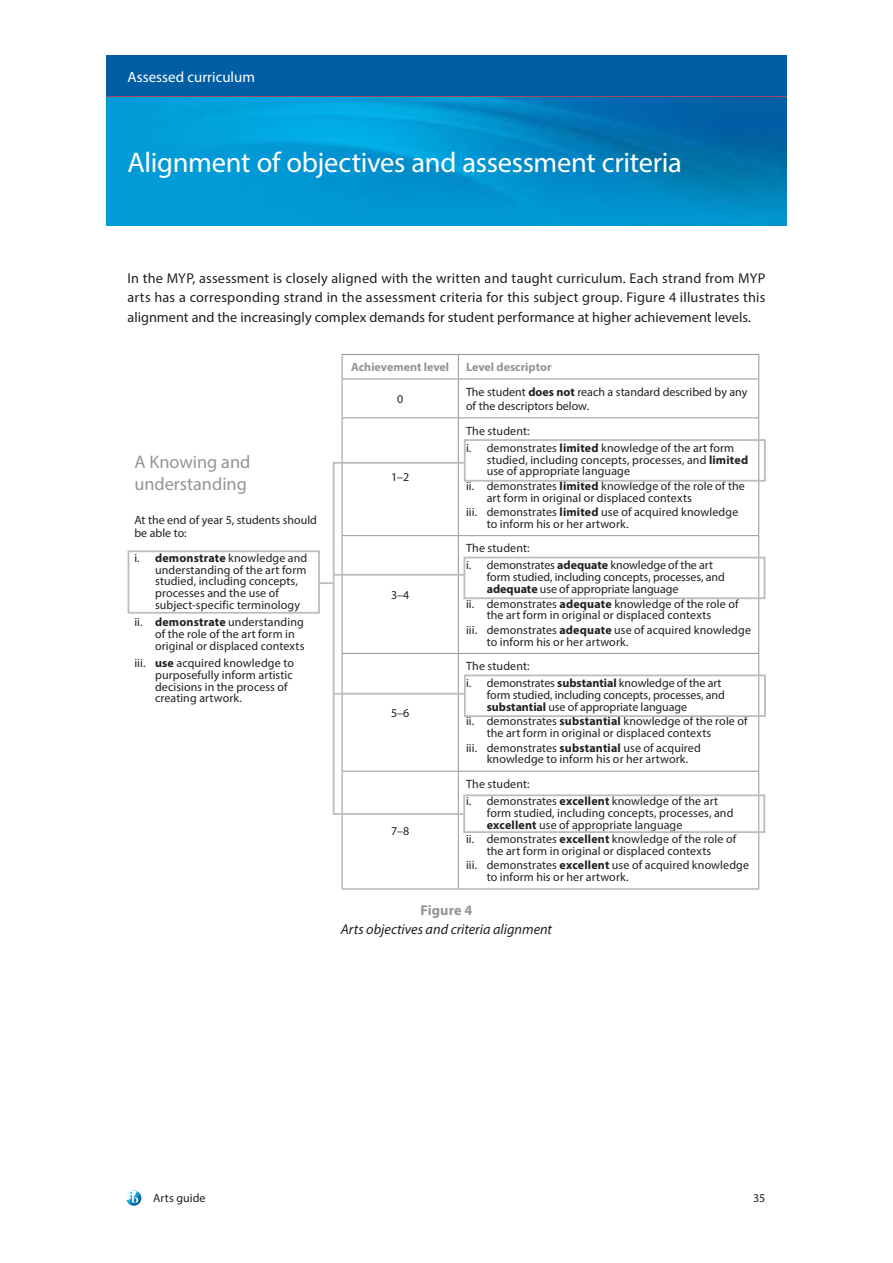
<style>
.page{position:relative;width:893px;height:1263px;background:#fff}
.page>*{position:absolute;margin:0;border:0;box-sizing:border-box;transform-origin:0 0}
.t1{font:28.5px "Myriad Pro";letter-spacing:-.01em;color:#fff}
.t2{font:18.15px/21.9px "Myriad Pro";color:#939598}
.t3{font:15px "Myriad Pro";color:#fff}
.t4{font:14.25px/19.5px "Myriad Pro";letter-spacing:.005em;color:#231f20;text-align:justify}
.t5{font:italic 14.25px "Myriad Pro";color:#231f20}
.t6{font:700 14.25px "Myriad Pro";letter-spacing:.005em;color:#939598}
.t7{font:12px/11.9px "Myriad Pro";letter-spacing:.005em;color:#231f20}
.t8{font:700 12px "Myriad Pro";color:#939598}
.s1{font-weight:700}
</style>
<div class="page">
<div style="left:106px;top:55px;width:681px;height:43px;background:#015ea4"></div>
<hr style="left:106px;top:96px;width:681px;height:3px;background:#ee3d43">
<svg style="left:126px;top:1190px;width:15px;height:16px"></svg>
<img style="left:106px;top:98px;width:681px;height:127px">
<hr style="left:342px;top:354px;width:116px;height:1px;background:#939598">
<svg style="left:342px;top:355px;width:1px;height:24px"></svg>
<hr style="left:458px;top:354px;width:301px;height:1px;background:#939598">
<svg style="left:458px;top:355px;width:1px;height:24px"></svg>
<svg style="left:758px;top:355px;width:1px;height:24px"></svg>
<hr style="left:342px;top:379px;width:116px;height:1px;background:#939598">
<hr style="left:342px;top:379px;width:1px;height:38px;background:#939598">
<hr style="left:458px;top:379px;width:301px;height:1px;background:#939598">
<hr style="left:458px;top:379px;width:1px;height:38px;background:#939598">
<hr style="left:758px;top:379px;width:1px;height:38px;background:#939598">
<hr style="left:342px;top:417px;width:116px;height:1px;background:#939598">
<hr style="left:342px;top:418px;width:1px;height:117px;background:#939598">
<hr style="left:458px;top:417px;width:301px;height:1px;background:#939598">
<hr style="left:458px;top:418px;width:1px;height:117px;background:#939598">
<hr style="left:758px;top:418px;width:1px;height:117px;background:#939598">
<hr style="left:342px;top:535px;width:116px;height:1px;background:#939598">
<hr style="left:342px;top:536px;width:1px;height:117px;background:#939598">
<hr style="left:458px;top:535px;width:301px;height:1px;background:#939598">
<hr style="left:458px;top:536px;width:1px;height:117px;background:#939598">
<hr style="left:758px;top:536px;width:1px;height:117px;background:#939598">
<hr style="left:342px;top:653px;width:116px;height:1px;background:#939598">
<hr style="left:342px;top:654px;width:1px;height:117px;background:#939598">
<hr style="left:458px;top:653px;width:301px;height:1px;background:#939598">
<hr style="left:458px;top:654px;width:1px;height:117px;background:#939598">
<hr style="left:758px;top:654px;width:1px;height:117px;background:#939598">
<hr style="left:342px;top:771px;width:116px;height:1px;background:#939598">
<hr style="left:342px;top:771px;width:1px;height:117px;background:#939598">
<hr style="left:458px;top:771px;width:301px;height:1px;background:#939598">
<hr style="left:458px;top:771px;width:1px;height:117px;background:#939598">
<hr style="left:758px;top:771px;width:1px;height:117px;background:#939598">
<hr style="left:342px;top:888px;width:116px;height:1px;background:#939598">
<hr style="left:458px;top:888px;width:301px;height:1px;background:#939598">
<div style="left:463px;top:557px;width:302px;height:42px;border:2px solid #bcbdc0"></div>
<div style="left:333px;top:462px;width:132px;height:353px;border:2px solid #bcbdc0"></div>
<hr style="left:333px;top:693px;width:132px;height:2px;background:#bcbdc0">
<hr style="left:333px;top:574px;width:132px;height:2px;background:#bcbdc0">
<svg style="left:320px;top:582px;width:13px;height:2px"></svg>
<div style="left:463px;top:794px;width:302px;height:39px;border:2px solid #bcbdc0"></div>
<div style="left:464px;top:439px;width:302px;height:43px;border:2px solid #bcbdc0"></div>
<div style="left:464px;top:674px;width:302px;height:43px;border:2px solid #bcbdc0"></div>
<div style="left:128px;top:550px;width:192px;height:64px;border:2px solid #bcbdc0"></div>
<p class="t3" style="left:128px;top:67px;width:129px">Assessed curriculum</p>
<h1 class="t1" style="left:128px;top:145px;width:556px">Alignment of objectives and assessment criteria</h1>
<p class="t4" style="left:128px;top:268px;width:639px">In the MYP, assessment is closely aligned with the written and taught curriculum. Each strand from MYP arts has a corresponding strand in the assessment criteria for this subject group. Figure 4 illustrates this alignment and the increasingly complex demands for student performance at higher achievement levels.</p>
<p class="t8" style="left:351px;top:359px;width:100px">Achievement level</p>
<p class="t8" style="left:466px;top:359px;width:87px">Level descriptor</p>
<p class="t7" style="left:397px;top:393px;width:8px">0</p>
<p class="t7" style="left:466px;top:384px;width:283px;line-height:14.4px">The student <span class="s1">does not</span> reach a standard described by any of the descriptors below.</p>
<h2 class="t2" style="left:134px;top:451px;width:118px">A Knowing and understanding</h2>
<p class="t7" style="left:134px;top:514px;width:184px;line-height:12.8px">At the end of year 5, students should be able to:</p>
<p class="t7" style="left:155px;top:552px;width:154px;text-indent:-21px">i. <span class="s1">demonstrate</span> knowledge and understanding of the art form studied, including concepts, processes and the use of subject-specific terminology</p>
<p class="t7" style="left:155px;top:616px;width:151px;text-indent:-21px">ii. <span class="s1">demonstrate</span> understanding of the role of the art form in original or displaced contexts</p>
<p class="t7" style="left:155px;top:657px;width:140px;text-indent:-21px">iii. <span class="s1">use</span> acquired knowledge to purposefully inform artistic decisions in the process of creating artwork.</p>
<p class="t7" style="left:391px;top:471px;width:20px">1–2</p>
<p class="t7" style="left:391px;top:589px;width:20px">3–4</p>
<p class="t7" style="left:391px;top:707px;width:20px">5–6</p>
<p class="t7" style="left:391px;top:824px;width:20px">7–8</p>
<p class="t7" style="left:466px;top:422px;width:270px;line-height:17px">The student:<br>i. demonstrates <span class="s1">limited</span> knowledge of the art form</p>
<p class="t7" style="left:487px;top:453px;width:263px">studied, including concepts, processes, and <span class="s1">limited </span>use of appropriate language</p>
<p class="t7" style="left:487px;top:480px;width:260px;text-indent:-21px">ii. demonstrates <span class="s1">limited</span> knowledge of the role of the art form in original or displaced contexts</p>
<p class="t7" style="left:487px;top:506px;width:253px;text-indent:-21px">iii. demonstrates <span class="s1">limited</span> use of acquired knowledge to inform his or her artwork.</p>
<p class="t7" style="left:466px;top:540px;width:248px;line-height:17px">The student:<br>i. demonstrates <span class="s1">adequate</span> knowledge of the art</p>
<p class="t7" style="left:487px;top:571px;width:240px">form studied, including concepts, processes, and <span class="s1">adequate</span> use of appropriate language</p>
<p class="t7" style="left:466px;top:597px;width:274px;text-align:center">ii. demonstrates <span class="s1">adequate</span> knowledge of the role of the art form in original or displaced contexts</p>
<p class="t7" style="left:487px;top:624px;width:266px;text-indent:-21px">iii. demonstrates <span class="s1">adequate</span> use of acquired knowledge to inform his or her artwork.</p>
<p class="t7" style="left:466px;top:657px;width:257px;line-height:17px">The student:<br>i. demonstrates <span class="s1">substantial</span> knowledge of the art</p>
<p class="t7" style="left:487px;top:689px;width:240px">form studied, including concepts, processes, and <span class="s1">substantial</span> use of appropriate language</p>
<p class="t7" style="left:487px;top:715px;width:262px;text-indent:-21px">ii. demonstrates <span class="s1">substantial</span> knowledge of the role of the art form in original or displaced contexts</p>
<p class="t7" style="left:487px;top:741px;width:216px;text-indent:-21px">iii. demonstrates <span class="s1">substantial</span> use of acquired knowledge to inform his or her artwork.</p>
<p class="t7" style="left:466px;top:775px;width:253px;line-height:17px">The student:<br>i. demonstrates <span class="s1">excellent</span> knowledge of the art</p>
<p class="t7" style="left:487px;top:807px;width:248px">form studied, including concepts, processes, and <span class="s1">excellent</span> use of appropriate language</p>
<p class="t7" style="left:466px;top:833px;width:272px;text-align:center">ii. demonstrates <span class="s1">excellent</span> knowledge of the role of the art form in original or displaced contexts</p>
<p class="t7" style="left:487px;top:859px;width:264px;text-indent:-21px">iii. demonstrates <span class="s1">excellent</span> use of acquired knowledge to inform his or her artwork.</p>
<p class="t6" style="left:420px;top:900px;width:54px">Figure 4</p>
<p class="t5" style="left:341px;top:920px;width:213px">Arts objectives and criteria alignment</p>
<p class="t7" style="left:153px;top:1192px;width:54px">Arts guide</p>
<p class="t7" style="left:753px;top:1192px;width:14px">35</p>
</div>
